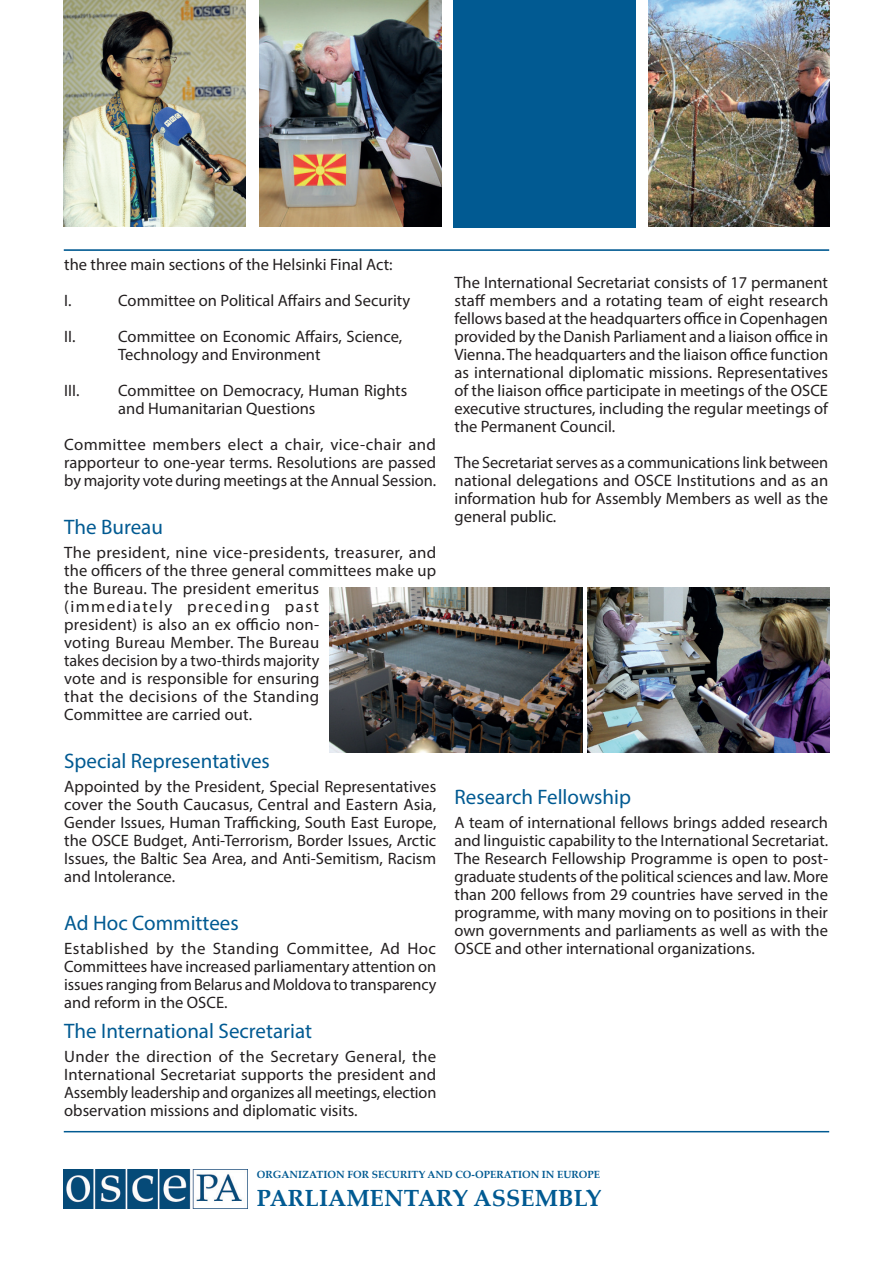
<style>
.page{position:relative;width:893px;height:1263px;background:#fff}
.page>*{position:absolute;margin:0;border:0;box-sizing:border-box;transform-origin:0 0}
.t1{font:700 23.4px "Palatino Linotype";letter-spacing:.005em;color:#015a92}
.t2{font:21px "Myriad Pro";color:#015a92}
.t3{font:16.5px/18px "Myriad Pro";color:#231f20;text-align:justify}
.t4{font:700 10.35px "Palatino Linotype";color:#015a92}
</style>
<div class="page">
<img style="left:64px;top:1169px;width:184px;height:39px">
<img style="left:329px;top:588px;width:254px;height:165px">
<img style="left:64px;top:0;width:182px;height:226px">
<div style="left:452px;top:0;width:186px;height:227px;background:#015a92"></div>
<div style="left:441px;top:0;width:12px;height:240px;background:#fff"></div>
<div style="left:636px;top:0;width:12px;height:242px;background:#fff"></div>
<img style="left:259px;top:0;width:182px;height:226px">
<img style="left:588px;top:588px;width:241px;height:165px">
<hr style="left:64px;top:1131px;width:765px;height:1px;background:#015a92">
<hr style="left:64px;top:249px;width:765px;height:2px;background:#015a92">
<img style="left:648px;top:0;width:181px;height:227px">
<p class="t3" style="left:64px;top:246px;width:330px;line-height:36px">the three main sections of the Helsinki Final Act:<br>I.</p>
<p class="t3" style="left:118px;top:291px;width:294px">Committee on Political Affairs and Security</p>
<p class="t3" style="left:64px;top:327px;width:13px">II.</p>
<p class="t3" style="left:118px;top:327px;width:285px">Committee on Economic Affairs, Science,<br>Technology and Environment</p>
<p class="t3" style="left:64px;top:381px;width:17px">III.</p>
<p class="t3" style="left:118px;top:381px;width:290px">Committee on Democracy, Human Rights and Humanitarian Questions</p>
<p class="t3" style="left:64px;top:435px;width:374px">Committee members elect a chair, vice-chair and rapporteur to one-year terms. Resolutions are passed by majority vote during meetings at the Annual Session.</p>
<p class="t2" style="left:64px;top:514px;width:100px">The Bureau</p>
<p class="t3" style="left:64px;top:543px;width:374px;text-align:left">The president, nine vice-presidents, treasurer, and the officers of the three general committees make up the Bureau. The president emeritus<br>(immediately preceding past<br>president) is also an ex officio non-<br>voting Bureau Member. The Bureau<br>takes decision by a two-thirds majority<br>vote and is responsible for ensuring<br>that the decisions of the Standing<br>Committee are carried out.</p>
<p class="t2" style="left:64px;top:748px;width:207px">Special Representatives</p>
<p class="t3" style="left:64px;top:777px;width:374px">Appointed by the President, Special Representatives cover the South Caucasus, Central and Eastern Asia, Gender Issues, Human Trafficking, South East Europe, the OSCE Budget, Anti-Terrorism, Border Issues, Arctic Issues, the Baltic Sea Area, and Anti-Semitism, Racism and Intolerance.</p>
<p class="t2" style="left:64px;top:910px;width:176px">Ad Hoc Committees</p>
<p class="t3" style="left:64px;top:939px;width:374px">Established by the Standing Committee, Ad Hoc Committees have increased parliamentary attention on issues ranging from Belarus and Moldova to transparency and reform in the OSCE.</p>
<p class="t2" style="left:64px;top:1018px;width:249px">The International Secretariat</p>
<p class="t3" style="left:64px;top:1047px;width:374px">Under the direction of the Secretary General, the International Secretariat supports the president and Assembly leadership and organizes all meetings, election observation missions and diplomatic visits.</p>
<p class="t3" style="left:455px;top:273px;width:375px">The International Secretariat consists of 17 permanent staff members and a rotating team of eight research fellows based at the headquarters office in Copenhagen provided by the Danish Parliament and a liaison office in Vienna. The headquarters and the liaison office function as international diplomatic missions. Representatives of the liaison office participate in meetings of the OSCE executive structures, including the regular meetings of the Permanent Council.</p>
<p class="t3" style="left:455px;top:453px;width:375px">The Secretariat serves as a communications link between national delegations and OSCE Institutions and as an information hub for Assembly Members as well as the general public.</p>
<p class="t2" style="left:455px;top:784px;width:178px">Research Fellowship</p>
<p class="t3" style="left:455px;top:813px;width:375px">A team of international fellows brings added research and linguistic capability to the International Secretariat.<br>The Research Fellowship Programme is open to post&shy;graduate students of the political sciences and law. More than 200 fellows from 29 countries have served in the programme, with many moving on to positions in their own governments and parliaments as well as with the OSCE and other international organizations.</p>
<p class="t4" style="left:257px;top:1167px;width:345px">ORGANIZATION FOR SECURITY AND CO-OPERATION IN EUROPE</p>
<h1 class="t1" style="left:257px;top:1182px;width:346px">PARLIAMENTARY ASSEMBLY</h1>
</div>
